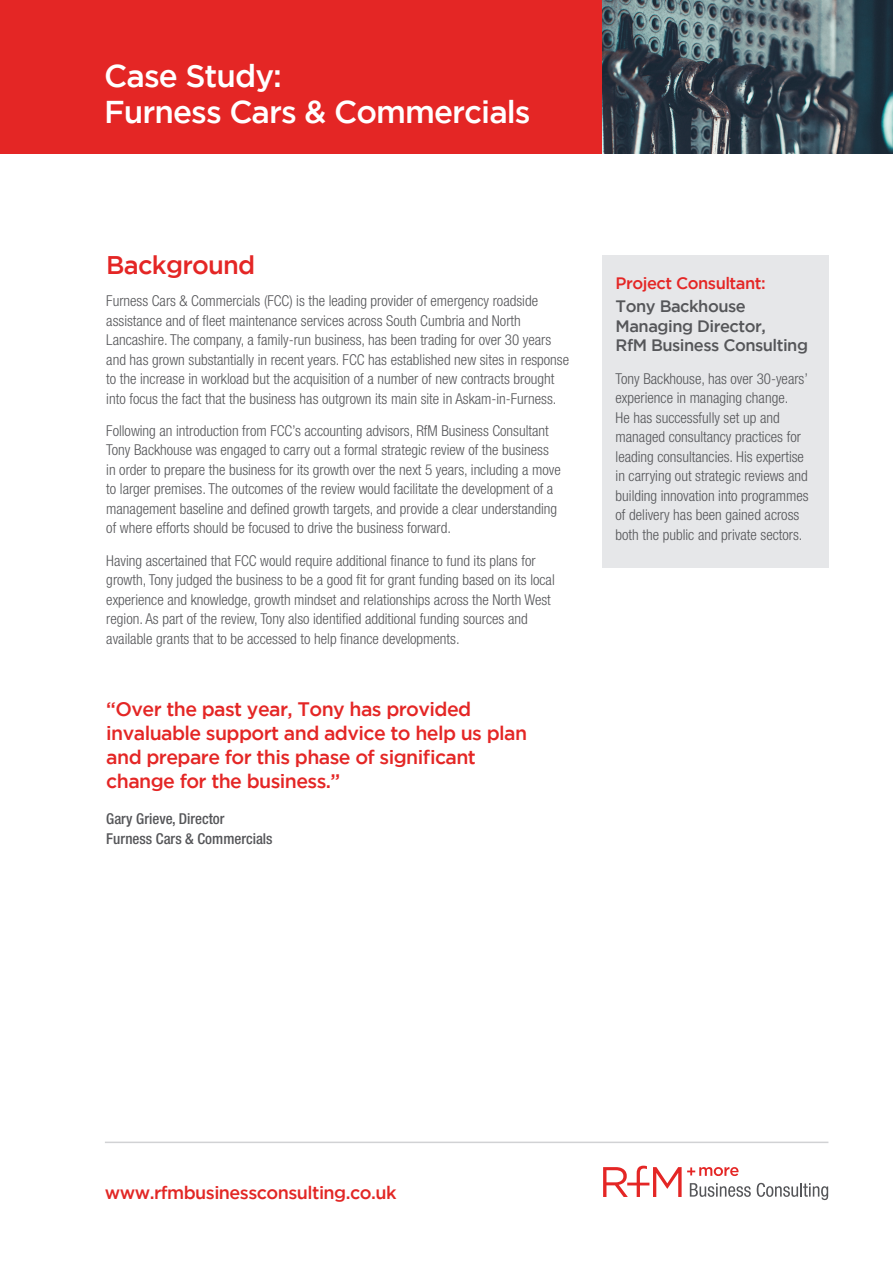
<style>
.page{position:relative;width:893px;height:1263px;background:#fff}
.page>*{position:absolute;margin:0;border:0;box-sizing:border-box;transform-origin:0 0}
.t1{font:500 31.5px/36px "Gotham";letter-spacing:-.03em;color:#fff}
.t2{font:500 25.5px "Gotham";letter-spacing:-.03em;color:#e42625}
.t3{font:500 19.5px/24px "Gotham";letter-spacing:-.03em;color:#e42625}
.t4{font:500 18px "Gotham";letter-spacing:-.03em;color:#e22725}
.t5{font:500 16.5px/19.5px "Gotham";letter-spacing:-.03em;color:#555659}
.t6{font:500 16.5px "Gotham";letter-spacing:-.03em;color:#e42625}
.t7{font:300 condensed 15px/19.5px "Helvetica Neue";color:#555659}
.t8{font:500 condensed 15px/19.5px "Helvetica Neue";color:#555659}
</style>
<div class="page">
<div style="left:0;top:0;width:893px;height:153px;background:#e42625"></div>
<img style="left:602px;top:0;width:291px;height:153px">
<div style="left:602px;top:255px;width:227px;height:313px;background:#e6e7e9"></div>
<svg style="left:603px;top:1166px;width:148px;height:31px"></svg>
<svg style="left:757px;top:1183px;width:71px;height:17px"></svg>
<hr style="left:105px;top:1141px;width:723px;height:2px;background:#d1d2d4">
<h1 class="t1" style="left:104px;top:57px;width:428px">Case Study:<br>Furness Cars &amp; Commercials</h1>
<h2 class="t2" style="left:106px;top:250px;width:150px">Background</h2>
<p class="t7" style="left:106px;top:291px;width:464px">Furness Cars &amp; Commercials (FCC) is the leading provider of emergency roadside assistance and of fleet maintenance services across South Cumbria and North Lancashire. The company, a family-run business, has been trading for over 30 years and has grown substantially in recent years. FCC has established new sites in response to the increase in workload but the acquisition of a number of new contracts brought into focus the fact that the business has outgrown its main site in Askam-in-Furness.</p>
<p class="t7" style="left:106px;top:421px;width:456px">Following an introduction from FCC’s accounting advisors, RfM Business Consultant Tony Backhouse was engaged to carry out a formal strategic review of the business in order to prepare the business for its growth over the next 5 years, including a move to larger premises. The outcomes of the review would facilitate the development of a management baseline and defined growth targets, and provide a clear understanding of where efforts should be focused to drive the business forward.</p>
<p class="t7" style="left:106px;top:550px;width:450px">Having ascertained that FCC would require additional finance to fund its plans for growth, Tony judged the business to be a good fit for grant funding based on its local experience and knowledge, growth mindset and relationships across the North West region. As part of the review, Tony also identified additional funding sources and available grants that to be accessed to help finance developments.</p>
<h3 class="t3" style="left:106px;top:696px;width:422px">“Over the past year, Tony has provided invaluable support and advice to help us plan and prepare for this phase of significant change for the business.”</h3>
<p class="t8" style="left:106px;top:809px;width:168px">Gary Grieve, Director<br>Furness Cars &amp; Commercials</p>
<p class="t6" style="left:616px;top:273px;width:152px">Project Consultant:</p>
<p class="t5" style="left:616px;top:296px;width:194px">Tony Backhouse<br>Managing Director,<br>RfM Business Consulting</p>
<p class="t7" style="left:616px;top:368px;width:194px">Tony Backhouse, has over 30-years’ experience in managing change.<br>He has successfully set up and managed consultancy practices for leading consultancies. His expertise in carrying out strategic reviews and building innovation into programmes of delivery has been gained across both the public and private sectors.</p>
<p class="t4" style="left:105px;top:1183px;width:293px">www.rfmbusinessconsulting.co.uk</p>
</div>
